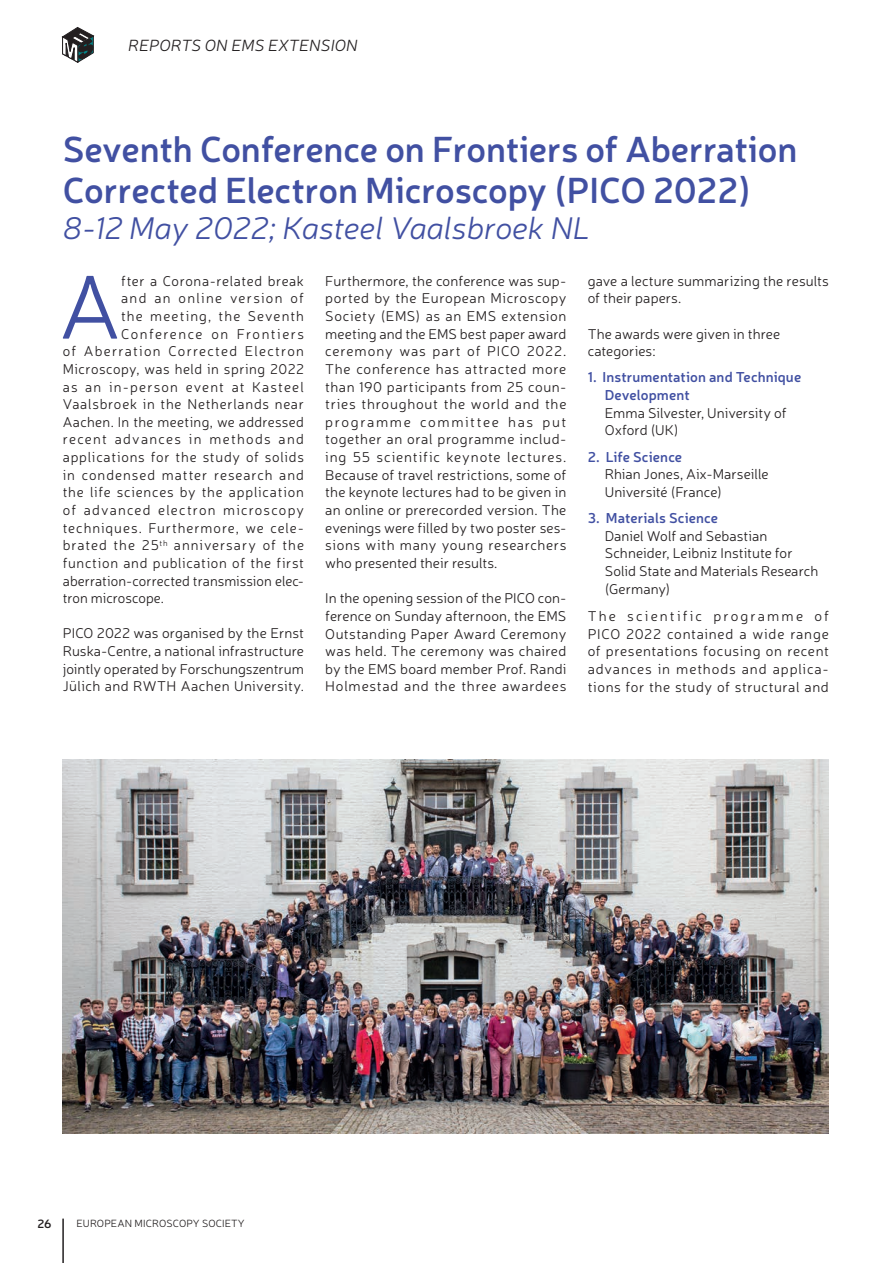
<style>
.page{position:relative;width:893px;height:1263px;background:#fff}
.page>*{position:absolute;margin:0;border:0;box-sizing:border-box;transform-origin:0 0}
.t1{font:300 91.05px "Neris";color:#4150a2}
.t2{font:600 36px/40.5px "Neris";letter-spacing:-.005em;color:#4150a2}
.t3{font:italic 300 31.5px "Neris";color:#4150a2}
.t4{font:italic 300 16.35px "Neris";letter-spacing:.01em;color:#231f20}
.t5{font:300 14.25px/17.7px "Neris";letter-spacing:.035em;color:#231f20;text-align:justify}
.t6{font:300 14.25px/17.7px "Neris";letter-spacing:.005em;color:#231f20}
.t7{font:300 14.25px/17.7px "Neris";color:#231f20}
.t8{font:300 14.25px "Neris";letter-spacing:.085em;color:#231f20}
.t9{font:600 14.25px/17.7px "Neris";letter-spacing:.005em;color:#4150a2}
.t10{font:300 14.25px "Neris";letter-spacing:.06em;color:#231f20}
.t11{font:300 14.25px "Neris";letter-spacing:.07em;color:#231f20}
.t12{font:300 14.25px "Neris";letter-spacing:.095em;color:#231f20}
.t13{font:300 14.25px "Neris";letter-spacing:.055em;color:#231f20}
.t14{font:300 14.25px "Neris";letter-spacing:.065em;color:#231f20}
.t15{font:300 14.25px "Neris";letter-spacing:.08em;color:#231f20}
.t16{font:300 14.25px "Neris";letter-spacing:.105em;color:#231f20}
.t17{font:600 12px "Neris";color:#231f20}
.t18{font:300 10.5px "Neris";letter-spacing:.01em;color:#231f20}
</style>
<div class="page">
<hr style="left:62px;top:1218px;width:2px;height:44px;background:#231f20">
<svg style="left:62px;top:27px;width:32px;height:36px"></svg>
<img style="left:62px;top:759px;width:766px;height:373px">
<p class="t4" style="left:128px;top:35px;width:231px">REPORTS ON EMS EXTENSION</p>
<h2 class="t2" style="left:63px;top:127px;width:735px">Seventh Conference on Frontiers of Aberration<br>Corrected Electron Microscopy (PICO 2022)</h2>
<h3 class="t3" style="left:63px;top:208px;width:529px">8-12 May 2022; Kasteel Vaalsbroek NL</h3>
<h1 class="t1" style="left:59px;top:249px;width:64px">A</h1>
<p class="t5" style="left:121px;top:271px;width:184px">fter a Corona-related break</p>
<p class="t12" style="left:121px;top:289px;width:184px">and an online version of</p>
<p class="t15" style="left:121px;top:307px;width:184px">the meeting, the Seventh</p>
<p class="t16" style="left:121px;top:324px;width:184px">Conference on Frontiers</p>
<p class="t8" style="left:63px;top:342px;width:242px">of Aberration Corrected Electron</p>
<p class="t5" style="left:63px;top:359px;width:242px">Microscopy, was held in spring 2022</p>
<p class="t8" style="left:63px;top:377px;width:242px">as an in-person event at Kasteel</p>
<p class="t13" style="left:63px;top:395px;width:242px">Vaalsbroek in the Netherlands near</p>
<p class="t5" style="left:63px;top:412px;width:242px">Aachen. In the meeting, we addressed</p>
<p class="t12" style="left:63px;top:430px;width:242px">recent advances in methods and</p>
<p class="t10" style="left:63px;top:448px;width:242px">applications for the study of solids</p>
<p class="t11" style="left:63px;top:465px;width:242px">in condensed matter research and</p>
<p class="t10" style="left:63px;top:483px;width:242px">the life sciences by the application</p>
<p class="t8" style="left:63px;top:501px;width:242px">of advanced electron microscopy</p>
<p class="t14" style="left:63px;top:518px;width:242px">techniques. Furthermore, we cele-</p>
<p class="t11" style="left:63px;top:536px;width:242px">brated the 25<sup>th</sup> anniversary of the</p>
<p class="t5" style="left:63px;top:553px;width:242px">function and publication of the first</p>
<p class="t7" style="left:63px;top:571px;width:242px">aberration-corrected transmission elec-</p>
<p class="t7" style="left:63px;top:588px;width:103px">tron microscope.</p>
<p class="t5" style="left:63px;top:624px;width:242px">PICO 2022 was organised by the Ernst Ruska-Centre, a national infrastructure jointly operated by Forschungszentrum Jülich and RWTH Aachen University.</p>
<p class="t5" style="left:325px;top:271px;width:242px">Furthermore, the conference was sup&shy;ported by the European Microscopy Society (EMS) as an EMS extension meeting and the EMS best paper award ceremony was part of PICO 2022.<br>The conference has attracted more than 190 participants from 25 coun&shy;tries throughout the world and the programme committee has put together an oral programme includ&shy;ing 55 scientific keynote lectures.<br>Because of travel restrictions, some of the keynote lectures had to be given in an online or prerecorded version. The evenings were filled by two poster ses&shy;sions with many young researchers who presented their results.</p>
<p class="t5" style="left:325px;top:589px;width:242px">In the opening session of the PICO con&shy;ference on Sunday afternoon, the EMS Outstanding Paper Award Ceremony was held. The ceremony was chaired by the EMS board member Prof. Randi Holmestad and the three awardees</p>
<p class="t6" style="left:587px;top:271px;width:242px">gave a lecture summarizing the results of their papers.</p>
<p class="t6" style="left:587px;top:324px;width:194px">The awards were given in three categories:</p>
<p class="t9" style="left:604px;top:368px;width:198px;text-indent:-17px">1. Instrumentation and Technique<br>Development</p>
<p class="t7" style="left:604px;top:403px;width:183px">Emma Silvester, University of<br>Oxford (UK)</p>
<p class="t9" style="left:587px;top:447px;width:96px">2. Life Science</p>
<p class="t7" style="left:604px;top:465px;width:165px">Rhian Jones, Aix-Marseille<br>Université (France)</p>
<p class="t9" style="left:587px;top:508px;width:132px">3. Materials Science</p>
<p class="t6" style="left:604px;top:526px;width:215px">Daniel Wolf and Sebastian<br>Schneider, Leibniz Institute for<br>Solid State and Materials Research (Germany)</p>
<p class="t5" style="left:587px;top:606px;width:242px">The scientific programme of PICO 2022 contained a wide range of presentations focusing on recent advances in methods and applica&shy;tions for the study of structural and</p>
<p class="t17" style="left:37px;top:1214px;width:16px">26</p>
<p class="t18" style="left:77px;top:1215px;width:170px">EUROPEAN MICROSCOPY SOCIETY</p>
</div>
